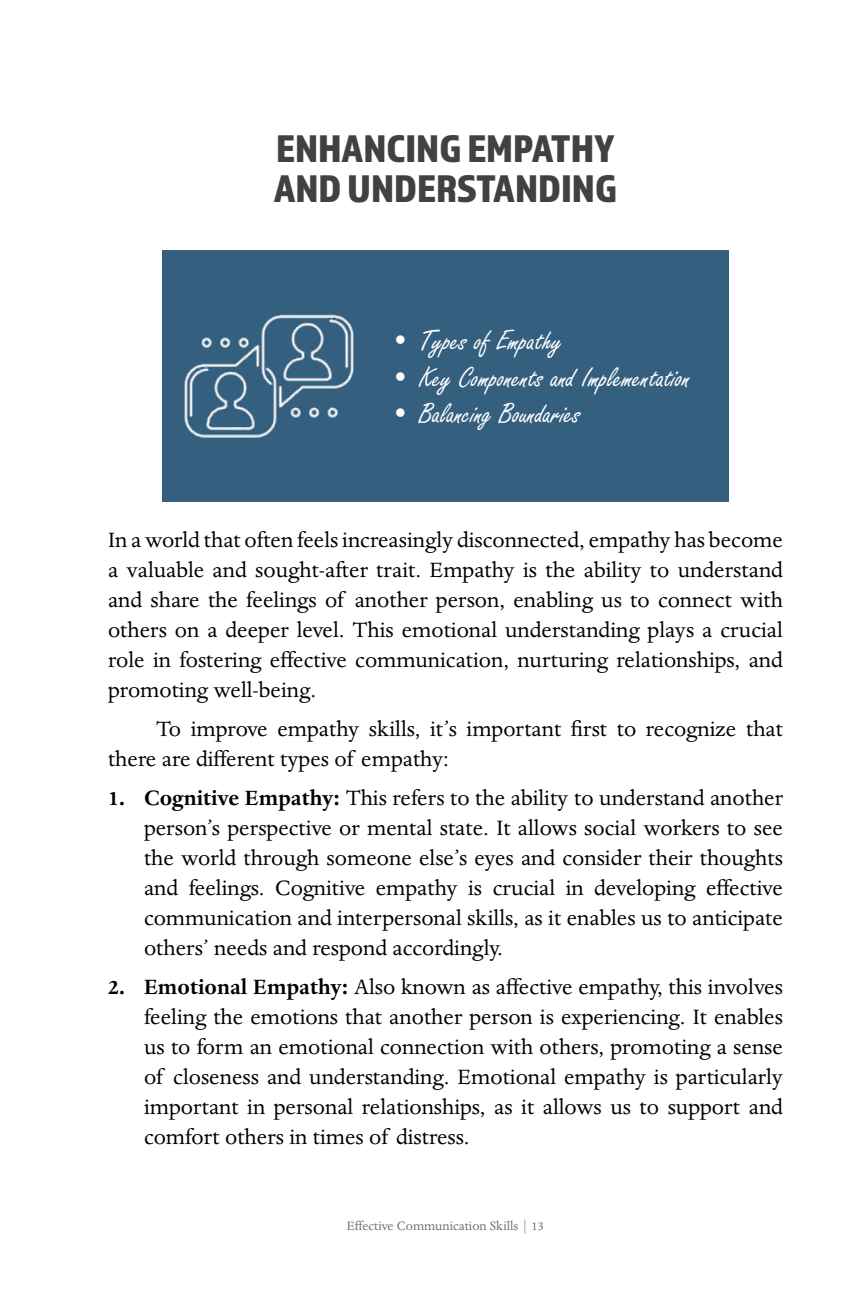
<style>
.page{position:relative;width:864px;height:1296px;background:#fff}
.page>*{position:absolute;margin:0;border:0;box-sizing:border-box;transform-origin:0 0}
.t1{font:40px/40px "Almaq Refined";color:#414042}
.t2{font:30.2px "Freestyle Script";color:#fff}
.t3{font:24px/30px "Dante MT Std";color:#000;text-align:justify}
.t4{font:14px "Dante MT Std";color:#6d6e71}
.s1{font-weight:700}
</style>
<div class="page">
<div style="left:162px;top:251px;width:567px;height:251px;background:#345f7f"></div>
<img style="left:184px;top:314px;width:170px;height:124px">
<h1 class="t1" style="left:274px;top:128px;width:345px">ENHANCING EMPATHY<br>AND UNDERSTANDING</h1>
<p class="t2" style="left:389px;top:325px;width:175px">• Types of Empathy</p>
<p class="t2" style="left:389px;top:361px;width:303px">• Key Components and Implementation</p>
<p class="t2" style="left:389px;top:397px;width:193px">• Balancing Boundaries</p>
<p class="t3" style="left:108px;top:525px;width:677px">In a world that often feels increasingly disconnected, empathy has become a valuable and sought-after trait. Empathy is the ability to understand and share the feelings of another person, enabling us to connect with others on a deeper level. This emotional understanding plays a crucial role in fostering effective communication, nurturing relationships, and promoting well-being.</p>
<p class="t3" style="left:108px;top:714px;width:677px;text-indent:48px">To improve empathy skills, it’s important first to recognize that there are different types of empathy:</p>
<p class="t3" style="left:144px;top:783px;width:641px;text-indent:-36px"><span class="s1">1. Cognitive Empathy:</span> This refers to the ability to understand another person’s perspective or mental state. It allows social workers to see the world through someone else’s eyes and consider their thoughts and feelings. Cognitive empathy is crucial in developing effective communication and interpersonal skills, as it enables us to anticipate others’ needs and respond accordingly.</p>
<p class="t3" style="left:144px;top:972px;width:641px;text-indent:-36px"><span class="s1">2. Emotional Empathy:</span> Also known as affective empathy, this involves feeling the emotions that another person is experiencing. It enables us to form an emotional connection with others, promoting a sense of closeness and understanding. Emotional empathy is particularly important in personal relationships, as it allows us to support and comfort others in times of distress.</p>
<p class="t4" style="left:347px;top:1218px;width:199px">Effective Communication Skills | 13</p>
</div>
